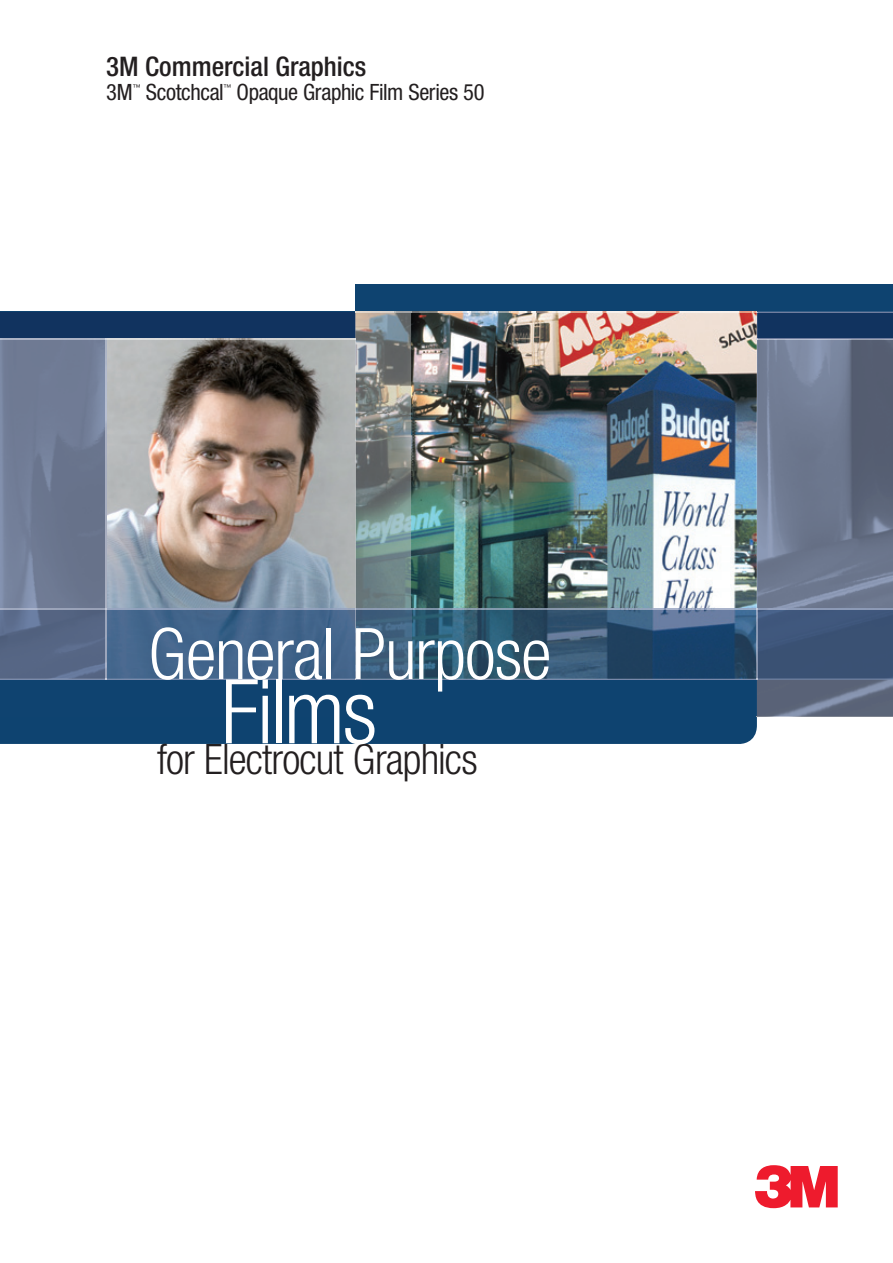
<style>
.page{position:relative;width:893px;height:1263px;background:#fff}
.page>*{position:absolute;margin:0;border:0;box-sizing:border-box;transform-origin:0 0}
.t1{font:300 condensed 89.4px "Helvetica Neue LT";letter-spacing:-.03em;color:#fff}
.t2{font:300 condensed 71.25px "Helvetica Neue LT";letter-spacing:-.015em;color:#fff}
.t3{font:300 condensed 42px "Helvetica Neue LT";letter-spacing:-.02em;color:#231f20}
.t4{font:500 condensed 27px "Helvetica Neue LT";color:#231f20}
.t5{font:condensed 22.5px "Helvetica Neue LT";letter-spacing:-.015em;color:#231f20}
.t6{font:condensed 7.8px "Helvetica Neue LT";color:#231f20}
</style>
<div class="page">
<svg style="left:755px;top:1165px;width:83px;height:43px"></svg>
<div style="left:355px;top:285px;width:538px;height:81px;background:#0e4370"></div>
<div style="left:0;top:680px;width:757px;height:64px;background:#0e4370"></div>
<img style="left:757px;top:340px;width:136px;height:377px">
<div style="left:0;top:680px;width:361px;height:37px;background:#0f4370"></div>
<img style="left:356px;top:340px;width:401px;height:268px">
<img style="left:0;top:340px;width:355px;height:339px">
<img style="left:356px;top:610px;width:537px;height:69px">
<img style="left:757px;top:340px;width:1px;height:339px">
<img style="left:756px;top:610px;width:1px;height:69px">
<img style="left:758px;top:608px;width:135px;height:2px">
<img style="left:0;top:608px;width:756px;height:2px">
<img style="left:106px;top:340px;width:1px;height:268px">
<img style="left:106px;top:610px;width:1px;height:69px">
<img style="left:355px;top:339px;width:1px;height:269px">
<img style="left:355px;top:609px;width:1px;height:70px">
<img style="left:0;top:311px;width:893px;height:29px">
<img style="left:411px;top:679px;width:482px;height:1px">
<hr style="left:0;top:679px;width:361px;height:1px;background:#7789ab">
<p class="t4" style="left:106px;top:51px;width:262px">3M Commercial Graphics</p>
<p class="t5" style="left:106px;top:79px;width:28px">3M</p>
<p class="t6" style="left:133px;top:83px;width:9px">™</p>
<p class="t5" style="left:146px;top:79px;width:80px">Scotchcal</p>
<p class="t6" style="left:224px;top:83px;width:9px">™</p>
<p class="t5" style="left:237px;top:79px;width:250px">Opaque Graphic Film Series 50</p>
<h2 class="t2" style="left:148px;top:613px;width:405px">General Purpose</h2>
<h1 class="t1" style="left:221px;top:660px;width:158px">Films</h1>
<h3 class="t3" style="left:157px;top:735px;width:322px">for Electrocut Graphics</h3>
</div>
